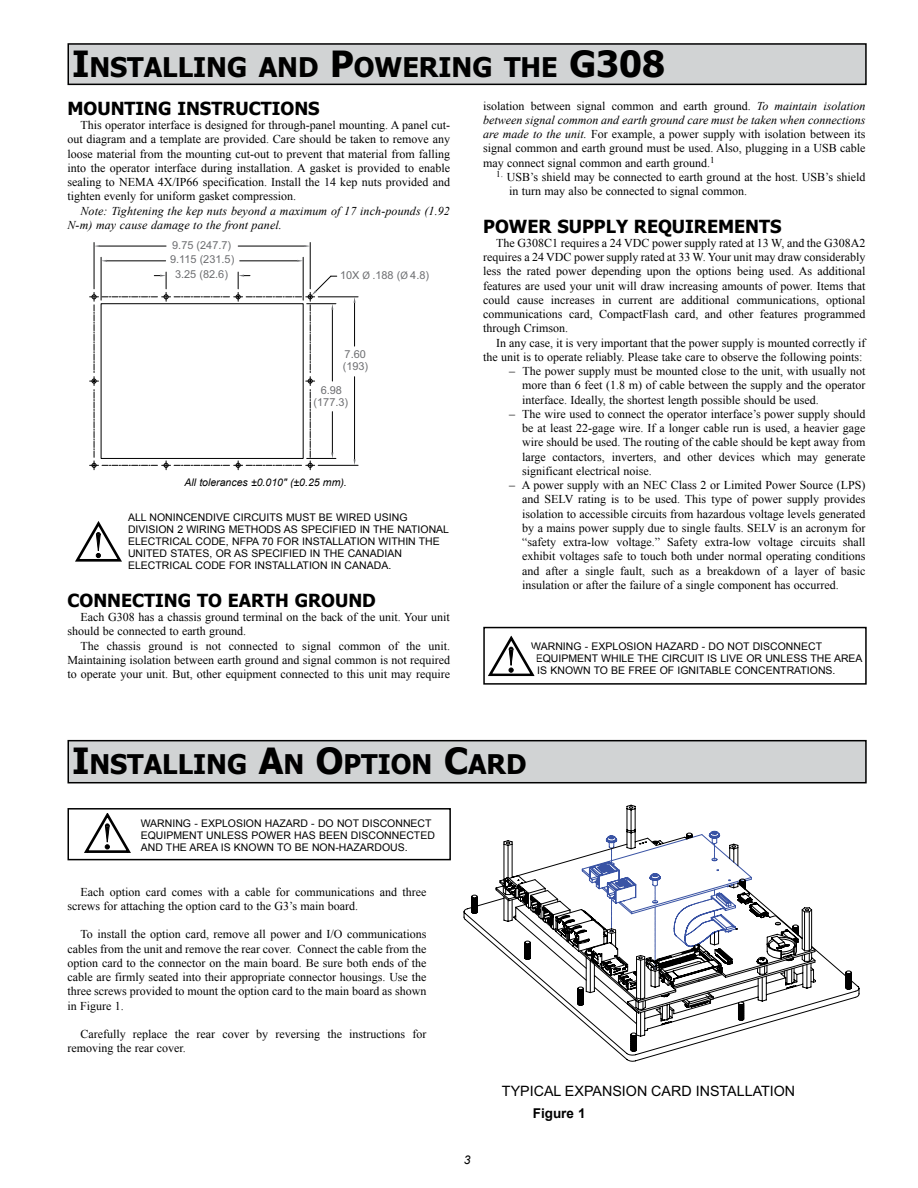
<style>
.page{position:relative;width:918px;height:1188px;background:#fff}
.page>*{position:absolute;margin:0;border:0;box-sizing:border-box;transform-origin:0 0}
.t1{font:700 27px "Tahoma";color:#000}
.t2{font:700 18px "Tahoma";color:#000}
.t3{font:14.25px "Arial";color:#000}
.t4{font:700 13.5px "Arial";color:#000}
.t5{font:12px/14.2px "Times New Roman";color:#000;text-align:justify}
.t6{font:italic 12px/14.2px "Times New Roman";letter-spacing:.01em;color:#000}
.t7{font:italic 12px "Arial";color:#000}
.t8{font:10.95px/12.1px "Arial";color:#6d6e71;text-align:center}
.t9{font:10.5px/12px "Arial";color:#000}
.t10{font:italic 10.5px "Arial";color:#000}
.s1{font-size:36px}
.s2{font-style:italic}
.s3{font-family:"Myriad Pro"}
</style>
<div class="page">
<div style="left:68px;top:44px;width:798px;height:40px;background:#d1d3d4"></div>
<div style="left:68px;top:43px;width:799px;height:42px;border:2px solid #000"></div>
<hr style="left:303px;top:257px;width:1px;height:43px;background:#000">
<hr style="left:101px;top:257px;width:1px;height:43px;background:#000">
<hr style="left:240px;top:260px;width:57px;height:1px;background:#000">
<hr style="left:107px;top:260px;width:59px;height:1px;background:#000">
<svg style="left:297px;top:260px;width:6px;height:2px"></svg>
<svg style="left:101px;top:260px;width:6px;height:2px"></svg>
<hr style="left:94px;top:243px;width:1px;height:46px;background:#000">
<hr style="left:310px;top:243px;width:1px;height:46px;background:#000">
<hr style="left:100px;top:246px;width:66px;height:1px;background:#000">
<hr style="left:238px;top:246px;width:66px;height:1px;background:#000">
<svg style="left:94px;top:245px;width:6px;height:2px"></svg>
<svg style="left:304px;top:245px;width:6px;height:2px"></svg>
<hr style="left:318px;top:296px;width:40px;height:1px;background:#000">
<hr style="left:318px;top:465px;width:40px;height:1px;background:#000">
<hr style="left:354px;top:303px;width:1px;height:43px;background:#000">
<hr style="left:354px;top:377px;width:1px;height:82px;background:#000">
<svg style="left:91px;top:275px;width:247px;height:193px"></svg>
<svg style="left:75px;top:521px;width:47px;height:41px"></svg>
<div style="left:483px;top:627px;width:384px;height:58px;border:2px solid #000"></div>
<svg style="left:488px;top:635px;width:47px;height:42px"></svg>
<div style="left:68px;top:741px;width:798px;height:42px;background:#d1d3d4"></div>
<div style="left:68px;top:740px;width:799px;height:43px;border:2px solid #000"></div>
<svg style="left:464px;top:907px;width:311px;height:155px"></svg>
<svg style="left:471px;top:894px;width:388px;height:127px"></svg>
<svg style="left:495px;top:830px;width:357px;height:185px"></svg>
<div style="left:68px;top:808px;width:383px;height:52px;border:2px solid #000"></div>
<svg style="left:84px;top:814px;width:47px;height:39px"></svg>
<h1 class="t1" style="left:72px;top:56px;width:595px"><span class="s1">I</span>NSTALLING AND <span class="s1">P</span>OWERING THE <span class="s1">G308</span></h1>
<h2 class="t2" style="left:68px;top:101px;width:254px">MOUNTING INSTRUCTIONS</h2>
<p class="t5" style="left:68px;top:119px;width:384px;text-indent:13px">This operator interface is designed for through-panel mounting. A panel cut&shy;out diagram and a template are provided. Care should be taken to remove any loose material from the mounting cut-out to prevent that material from falling into the operator interface during installation. A gasket is provided to enable sealing to NEMA 4X/IP66 specification. Install the 14 kep nuts provided and tighten evenly for uniform gasket compression.</p>
<p class="t6" style="left:68px;top:205px;width:384px;text-indent:13px">Note: Tightening the kep nuts beyond a maximum of 17 inch-pounds (1.92<br>N-m) may cause damage to the front panel.</p>
<p class="t5" style="left:483px;top:100px;width:384px">isolation between signal common and earth ground. <span class="s2">To maintain isolation between signal common and earth ground care must be taken when connections are made to the unit.</span> For example, a power supply with isolation between its signal common and earth ground must be used. Also, plugging in a USB cable may connect signal common and earth ground.<sup>1</sup></p>
<p class="t5" style="left:509px;top:171px;width:358px;text-indent:-13px"><sup>1.</sup> USB’s shield may be connected to earth ground at the host. USB’s shield in turn may also be connected to signal common.</p>
<h2 class="t2" style="left:483px;top:219px;width:300px">POWER SUPPLY REQUIREMENTS</h2>
<p class="t5" style="left:483px;top:237px;width:384px;text-indent:13px">The G308C1 requires a 24 VDC power supply rated at 13 W, and the G308A2 requires a 24 VDC power supply rated at 33 W. Your unit may draw considerably less the rated power depending upon the options being used. As additional features are used your unit will draw increasing amounts of power. Items that could cause increases in current are additional communications, optional communications card, CompactFlash card, and other features programmed through Crimson.</p>
<p class="t5" style="left:483px;top:337px;width:384px;text-align:right">In any case, it is very important that the power supply is mounted correctly if the unit is to operate reliably. Please take care to observe the following points:</p>
<p class="t5" style="left:522px;top:365px;width:345px;text-indent:-13px">– The power supply must be mounted close to the unit, with usually not more than 6 feet (1.8 m) of cable between the supply and the operator interface. Ideally, the shortest length possible should be used.</p>
<p class="t5" style="left:522px;top:408px;width:345px;text-indent:-13px">– The wire used to connect the operator interface’s power supply should be at least 22-gage wire. If a longer cable run is used, a heavier gage wire should be used. The routing of the cable should be kept away from large contactors, inverters, and other devices which may generate significant electrical noise.</p>
<p class="t5" style="left:522px;top:479px;width:345px;text-indent:-13px">– A power supply with an NEC Class 2 or Limited Power Source (LPS) and SELV rating is to be used. This type of power supply provides isolation to accessible circuits from hazardous voltage levels generated by a mains power supply due to single faults. SELV is an acronym for “safety extra-low voltage.” Safety extra-low voltage circuits shall exhibit voltages safe to touch both under normal operating conditions and after a single fault, such as a breakdown of a layer of basic insulation or after the failure of a single component has occurred.</p>
<p class="t8" style="left:172px;top:240px;width:61px">9.75 (247.7)</p>
<p class="t8" style="left:170px;top:254px;width:66px">9.115 (231.5)</p>
<p class="t8" style="left:175px;top:269px;width:54px">3.25 (82.6)</p>
<p class="t8" style="left:340px;top:270px;width:91px">10X <span class="s3">Ø</span> .188 (<span class="s3">Ø</span> 4.8)</p>
<p class="t8" style="left:343px;top:349px;width:27px;text-align:left">7.60 (193)</p>
<p class="t8" style="left:314px;top:385px;width:36px">6.98 (177.3)</p>
<p class="t10" style="left:185px;top:479px;width:164px">All tolerances ±0.010" (±0.25 mm).</p>
<p class="t9" style="left:128px;top:513px;width:323px">ALL NONINCENDIVE CIRCUITS MUST BE WIRED USING DIVISION 2 WIRING METHODS AS SPECIFIED IN THE NATIONAL ELECTRICAL CODE, NFPA 70 FOR INSTALLATION WITHIN THE UNITED STATES, OR AS SPECIFIED IN THE CANADIAN ELECTRICAL CODE FOR INSTALLATION IN CANADA.</p>
<h2 class="t2" style="left:68px;top:593px;width:310px">CONNECTING TO EARTH GROUND</h2>
<p class="t5" style="left:68px;top:611px;width:384px;text-indent:13px">Each G308 has a chassis ground terminal on the back of the unit. Your unit should be connected to earth ground.</p>
<p class="t5" style="left:68px;top:640px;width:384px;text-indent:13px">The chassis ground is not connected to signal common of the unit.<br>Maintaining isolation between earth ground and signal common is not required to operate your unit. But, other equipment connected to this unit may require</p>
<p class="t9" style="left:536px;top:641px;width:328px;text-indent:-4px">WARNING - EXPLOSION HAZARD - DO NOT DISCONNECT<br>EQUIPMENT WHILE THE CIRCUIT IS LIVE OR UNLESS THE AREA<br>IS KNOWN TO BE FREE OF IGNITABLE CONCENTRATIONS.</p>
<h1 class="t1" style="left:72px;top:753px;width:456px"><span class="s1">I</span>NSTALLING <span class="s1">A</span>N <span class="s1">O</span>PTION <span class="s1">C</span>ARD</h1>
<p class="t9" style="left:141px;top:819px;width:296px">WARNING - EXPLOSION HAZARD - DO NOT DISCONNECT<br>EQUIPMENT UNLESS POWER HAS BEEN DISCONNECTED<br>AND THE AREA IS KNOWN TO BE NON-HAZARDOUS.</p>
<p class="t5" style="left:67px;top:886px;width:360px;text-indent:13px">Each option card comes with a cable for communications and three screws for attaching the option card to the G3’s main board.</p>
<p class="t5" style="left:67px;top:928px;width:360px;text-indent:13px">To install the option card, remove all power and I/O communications cables from the unit and remove the rear cover. Connect the cable from the option card to the connector on the main board. Be sure both ends of the cable are firmly seated into their appropriate connector housings. Use the three screws provided to mount the option card to the main board as shown in Figure 1.</p>
<p class="t5" style="left:67px;top:1028px;width:360px;text-indent:13px">Carefully replace the rear cover by reversing the instructions for removing the rear cover.</p>
<p class="t7" style="left:464px;top:1156px;width:8px">3</p>
<p class="t3" style="left:502px;top:1082px;width:295px">TYPICAL EXPANSION CARD INSTALLATION</p>
<p class="t4" style="left:533px;top:1109px;width:54px">Figure 1</p>
</div>
